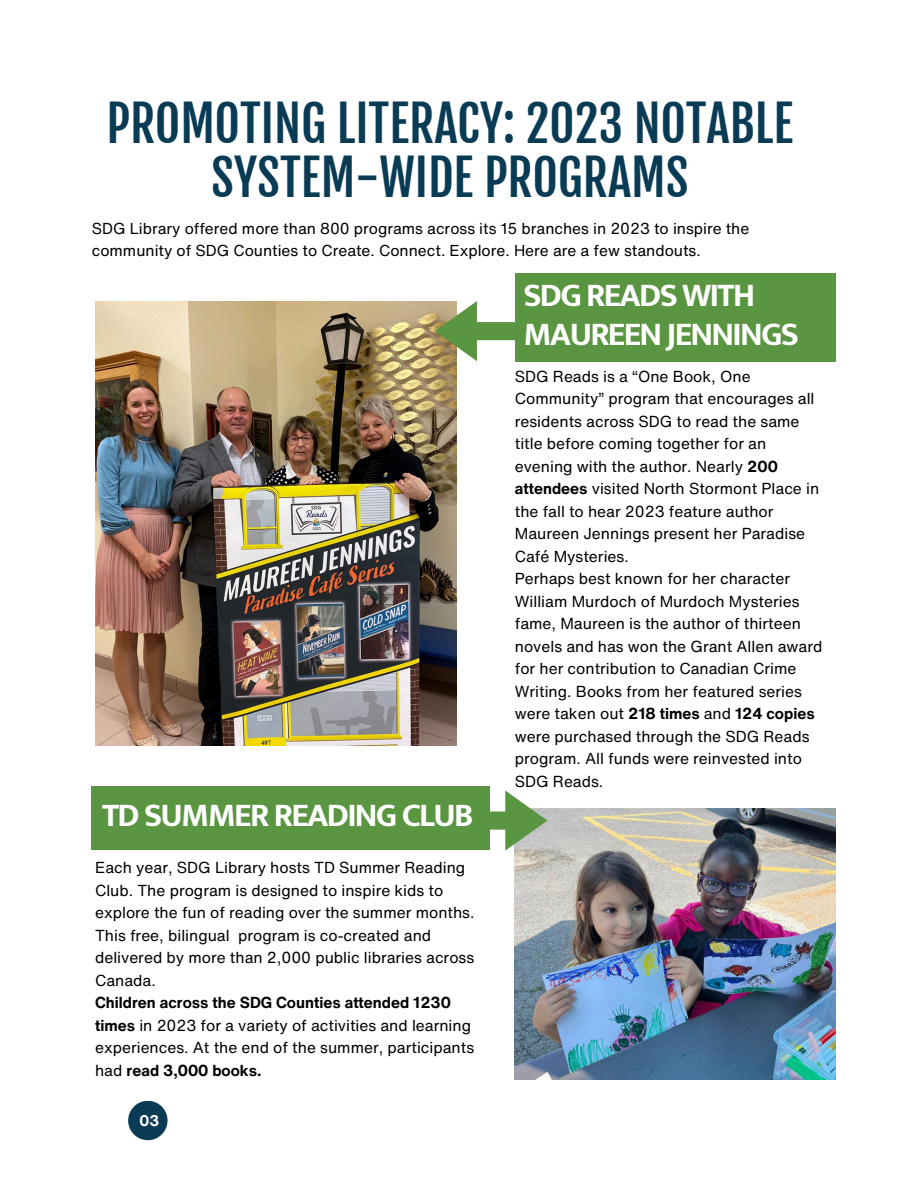
<style>
.page{position:relative;width:918px;height:1188px;background:#fff}
.page>*{position:absolute;margin:0;border:0;box-sizing:border-box;transform-origin:0 0}
.t1{font:49.2px/54px "Fjalla One";color:#093b55;text-align:center}
.t2{font:700 33.9px/39.9px "Mukta Mahee";letter-spacing:-.05em;color:#fff}
.t3{font:15.45px/22.5px "Helvetica Now Text";color:#000}
.t4{font:700 15px "Helvetica Now Text";color:#fff}
.s1{font-weight:700}
</style>
<div class="page">
<img style="left:95px;top:301px;width:361px;height:444px">
<div style="left:515px;top:273px;width:320px;height:88px;background:#5a9541"></div>
<img style="left:515px;top:809px;width:320px;height:271px">
<div style="left:92px;top:787px;width:398px;height:63px;background:#5a9541"></div>
<svg style="left:435px;top:301px;width:80px;height:60px"></svg>
<svg style="left:490px;top:790px;width:57px;height:61px"></svg>
<div style="left:128px;top:1101px;width:40px;height:39px;background:#093b55;border-radius:50%"></div>
<h1 class="t1" style="left:107px;top:98px;width:688px">PROMOTING LITERACY: 2023 NOTABLE<br>SYSTEM-WIDE PROGRAMS</h1>
<p class="t3" style="left:92px;top:218px;width:659px;line-height:21.3px">SDG Library offered more than 800 programs across its 15 branches in 2023 to inspire the community of SDG Counties to Create. Connect. Explore. Here are a few standouts.</p>
<h2 class="t2" style="left:523px;top:274px;width:277px">SDG READS WITH<br>MAUREEN JENNINGS</h2>
<p class="t2" style="left:102px;top:794px;width:373px">TD SUMMER READING CLUB</p>
<p class="t3" style="left:95px;top:856px;width:381px">Each year, SDG Library hosts TD Summer Reading Club. The program is designed to inspire kids to explore the fun of reading over the summer months.<br>This free, bilingual program is co-created and delivered by more than 2,000 public libraries across Canada.</p>
<p class="t3" style="left:95px;top:991px;width:381px"><span class="s1">Children across the SDG Counties attended 1230 times</span> in 2023 for a variety of activities and learning experiences. At the end of the summer, participants had <span class="s1">read 3,000 books.</span></p>
<p class="t4" style="left:140px;top:1109px;width:21px">03</p>
<p class="t3" style="left:515px;top:365px;width:306px">SDG Reads is a “One Book, One Community” program that encourages all residents across SDG to read the same title before coming together for an evening with the author. Nearly <span class="s1">200 attendees</span> visited North Stormont Place in the fall to hear 2023 feature author Maureen Jennings present her Paradise Café Mysteries.</p>
<h2 class="t3" style="left:515px;top:567px;width:309px">Perhaps best known for her character William Murdoch of Murdoch Mysteries fame, Maureen is the author of thirteen novels and has won the Grant Allen award for her contribution to Canadian Crime Writing. Books from her featured series were taken out <span class="s1">218 times</span> and <span class="s1">124 copies </span>were purchased through the SDG Reads program. All funds were reinvested into SDG Reads.</h2>
</div>
